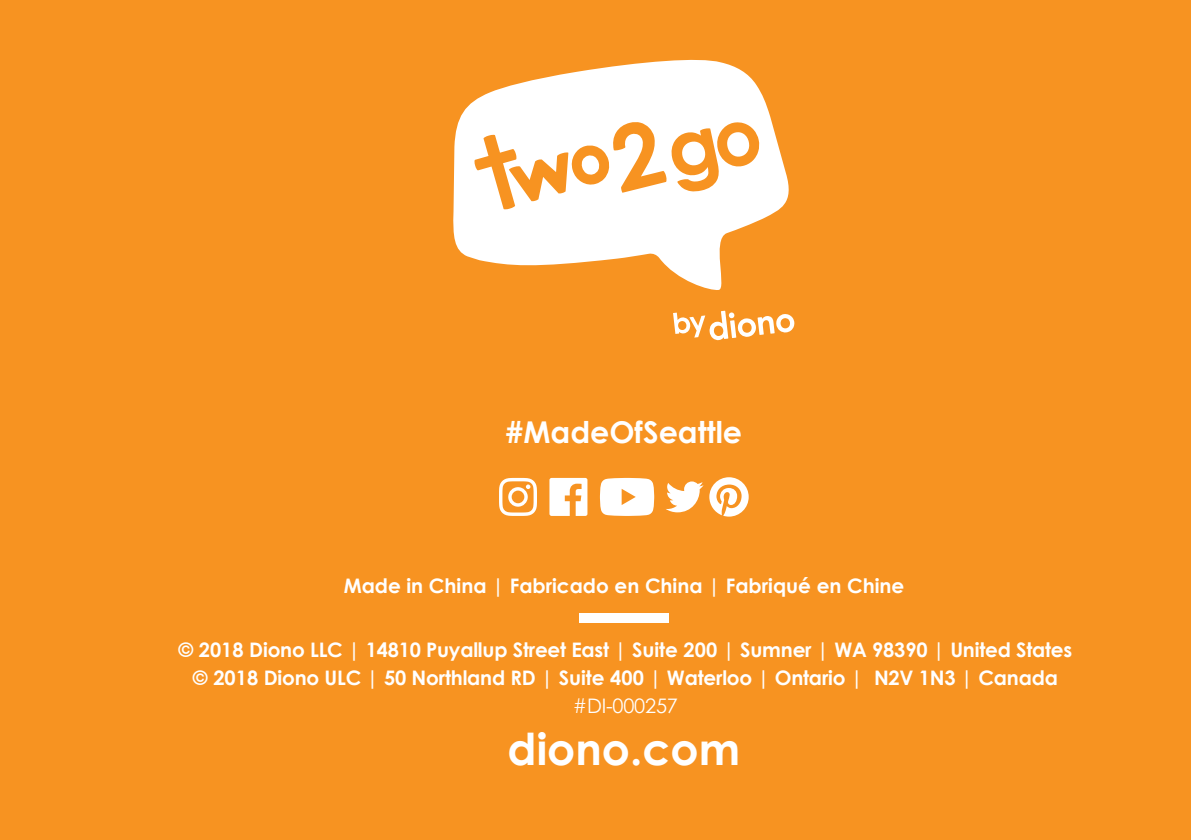
<style>
.page{position:relative;width:1191px;height:840px;background:#fff}
.page>*{position:absolute;margin:0;border:0;box-sizing:border-box;transform-origin:0 0}
.t1{font:700 44px "Century Gothic";color:#fff}
.t2{font:700 30px "Century Gothic";color:#fff}
.t3{font:700 20px "Century Gothic";letter-spacing:-.01em;color:#fff}
.t4{font:20px "Century Gothic";letter-spacing:-.01em;color:#fff}
</style>
<div class="page">
<div style="left:0;top:0;width:1191px;height:839px;background:#f79321"></div>
<svg style="left:709px;top:477px;width:39px;height:39px"></svg>
<svg style="left:666px;top:481px;width:37px;height:31px"></svg>
<svg style="left:600px;top:477px;width:54px;height:38px;background:#fdf1e3"></svg>
<svg style="left:499px;top:477px;width:38px;height:38px"></svg>
<svg style="left:549px;top:477px;width:38px;height:38px"></svg>
<svg style="left:453px;top:59px;width:336px;height:231px;fill:#fff"></svg>
<svg style="left:673px;top:310px;width:121px;height:30px"></svg>
<div style="left:579px;top:613px;width:90px;height:10px;background:#fff"></div>
<p class="t2" style="left:505px;top:412px;width:238px">#MadeOfSeattle</p>
<p class="t3" style="left:344px;top:572px;width:562px">Made in China | Fabricado en China | Fabriqué en Chine</p>
<p class="t3" style="left:178px;top:636px;width:895px">© 2018 Diono LLC | 14810 Puyallup Street East | Suite 200 | Sumner | WA 98390 | United States</p>
<p class="t3" style="left:193px;top:664px;width:866px">© 2018 Diono ULC | 50 Northland RD | Suite 400 | Waterloo | Ontario | N2V 1N3 | Canada</p>
<p class="t4" style="left:573px;top:693px;width:107px">#DI-000257</p>
<p class="t1" style="left:507px;top:720px;width:234px">diono.com</p>
</div>
